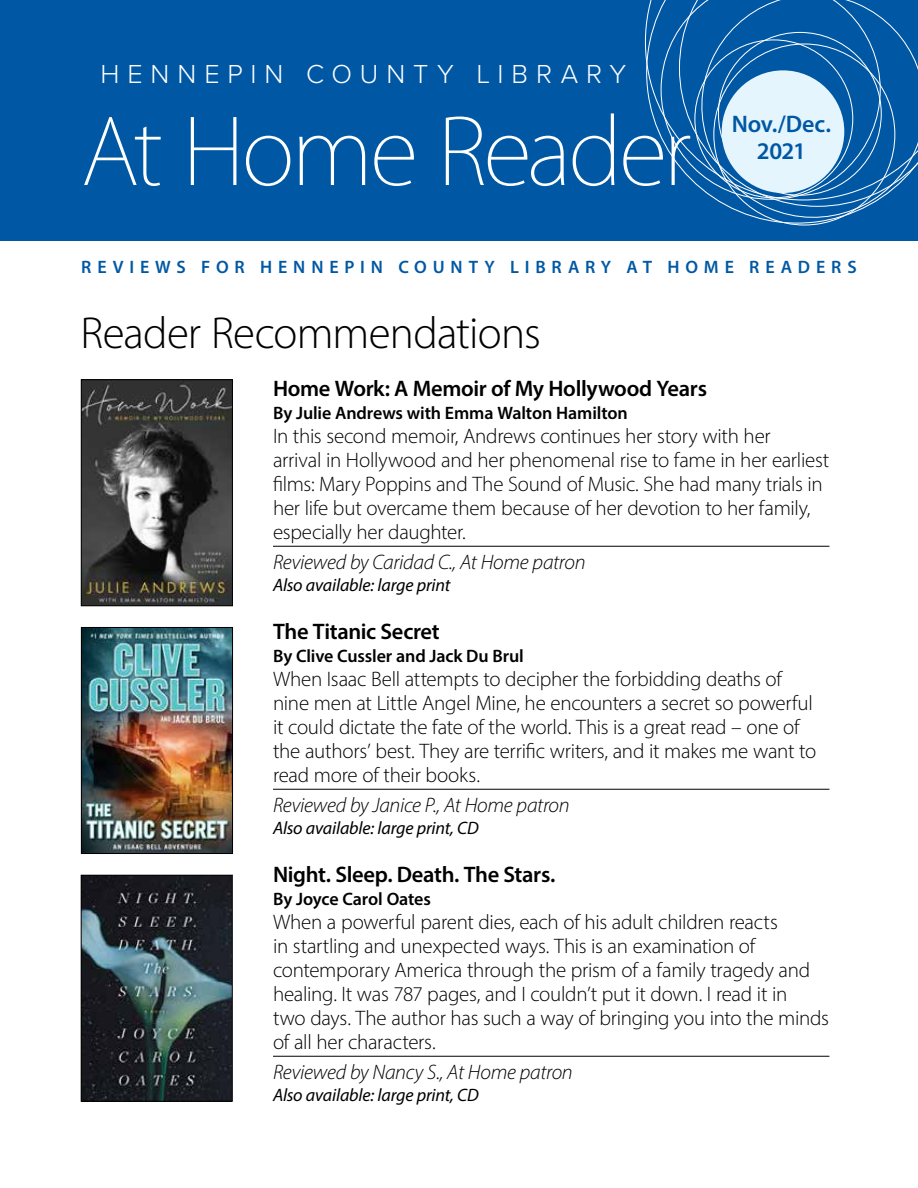
<style>
.page{position:relative;width:918px;height:1188px;background:#fff}
.page>*{position:absolute;margin:0;border:0;box-sizing:border-box;transform-origin:0 0}
.t1{font:200 90px "Koz Go Pro";letter-spacing:-.035em;color:#fff}
.t2{font:300 45px "Myriad Pro";letter-spacing:-.015em;color:#000}
.t3{font:300 27px "Proxima Nova";letter-spacing:.295em;color:#fff}
.t4{font:600 24px "Myriad Pro";letter-spacing:-.01em;color:#0058a4}
.t5{font:600 22.5px "Myriad Pro";letter-spacing:-.015em;color:#000}
.t6{font:300 21px/24px "Myriad Pro";letter-spacing:-.015em;color:#000}
.t7{font:italic 300 21px "Myriad Pro";letter-spacing:-.015em;color:#000}
.t8{font:600 18px "Myriad Pro";letter-spacing:-.005em;color:#000}
.t9{font:italic 18px "Myriad Pro";letter-spacing:-.01em;color:#000}
.t10{font:600 18px "Myriad Pro";letter-spacing:.33em;color:#0058a4}
</style>
<div class="page">
<div style="left:0;top:0;width:918px;height:240px;background:#0058a4"></div>
<svg style="left:646px;top:0;width:15px;height:138px"></svg>
<svg style="left:661px;top:0;width:26px;height:176px"></svg>
<svg style="left:687px;top:0;width:231px;height:226px"></svg>
<img style="left:83px;top:877px;width:148px;height:222px">
<div style="left:81px;top:875px;width:152px;height:226px;border:1px solid #000"></div>
<img style="left:83px;top:382px;width:148px;height:222px">
<div style="left:81px;top:380px;width:152px;height:226px;border:1px solid #000"></div>
<img style="left:83px;top:629px;width:148px;height:223px">
<div style="left:81px;top:627px;width:152px;height:227px;border:1px solid #000"></div>
<div style="left:722px;top:70px;width:122px;height:123px;background:#e4f5fd;border-radius:50%"></div>
<hr style="left:273px;top:546px;width:556px;height:1px;background:#000">
<hr style="left:273px;top:789px;width:556px;height:1px;background:#000">
<hr style="left:273px;top:1056px;width:556px;height:1px;background:#000">
<p class="t3" style="left:100px;top:54px;width:527px">HENNEPIN COUNTY LIBRARY</p>
<h1 class="t1" style="left:81px;top:93px;width:612px">At Home Reader</h1>
<p class="t4" style="left:732px;top:108px;width:101px">Nov./Dec.</p>
<p class="t4" style="left:757px;top:135px;width:51px">2021</p>
<p class="t10" style="left:81px;top:256px;width:777px">REVIEWS FOR HENNEPIN COUNTY LIBRARY AT HOME READERS</p>
<h2 class="t2" style="left:81px;top:306px;width:462px">Reader Recommendations</h2>
<p class="t5" style="left:273px;top:375px;width:436px">Home Work: A Memoir of My Hollywood Years</p>
<p class="t8" style="left:273px;top:401px;width:356px">By Julie Andrews with Emma Walton Hamilton</p>
<p class="t6" style="left:273px;top:424px;width:558px">In this second memoir, Andrews continues her story with her<br>arrival in Hollywood and her phenomenal rise to fame in her earliest films: Mary Poppins and The Sound of Music. She had many trials in her life but overcame them because of her devotion to her family, especially her daughter.</p>
<p class="t7" style="left:273px;top:549px;width:314px">Reviewed by Caridad C., At Home patron</p>
<p class="t9" style="left:273px;top:574px;width:179px">Also available: large print</p>
<p class="t5" style="left:273px;top:618px;width:168px">The Titanic Secret</p>
<p class="t8" style="left:273px;top:644px;width:252px">By Clive Cussler and Jack Du Brul</p>
<p class="t6" style="left:273px;top:667px;width:545px">When Isaac Bell attempts to decipher the forbidding deaths of nine men at Little Angel Mine, he encounters a secret so powerful it could dictate the fate of the world. This is a great read – one of the authors’ best. They are terrific writers, and it makes me want to read more of their books.</p>
<p class="t7" style="left:273px;top:792px;width:298px">Reviewed by Janice P., At Home patron</p>
<p class="t9" style="left:273px;top:817px;width:207px">Also available: large print, CD</p>
<p class="t5" style="left:273px;top:861px;width:284px">Night. Sleep. Death. The Stars.</p>
<p class="t8" style="left:273px;top:887px;width:160px">By Joyce Carol Oates</p>
<p class="t6" style="left:273px;top:910px;width:558px">When a powerful parent dies, each of his adult children reacts<br>in startling and unexpected ways. This is an examination of contemporary America through the prism of a family tragedy and healing. It was 787 pages, and I couldn’t put it down. I read it in<br>two days. The author has such a way of bringing you into the minds of all her characters.</p>
<p class="t7" style="left:273px;top:1059px;width:301px">Reviewed by Nancy S., At Home patron</p>
<p class="t9" style="left:273px;top:1084px;width:207px">Also available: large print, CD</p>
</div>
